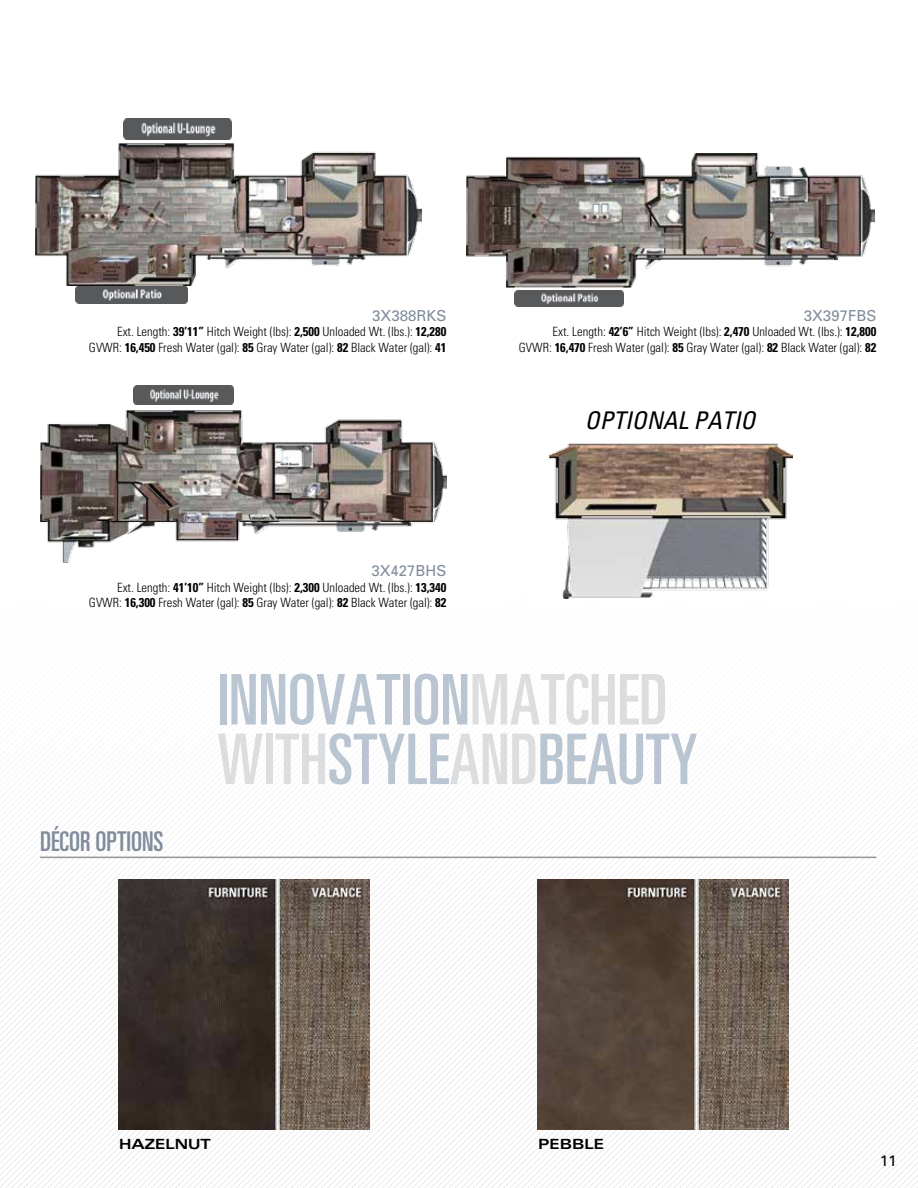
<style>
.page{position:relative;width:918px;height:1188px;background:#fff}
.page>*{position:absolute;margin:0;border:0;box-sizing:border-box;transform-origin:0 0}
.t1{font:ultra-condensed 69.3px/59.6px "Nova Ultra S Si";color:#bac5d2}
.t2{font:ultra-condensed 27px "Nova Ultra S Si";color:#818d9b}
.t3{font:italic condensed 24.15px "Nova Condensed S Si";color:#000}
.t4{font:500 15px "Nova Medium S Si";color:#818d9b}
.t5{font:500 15px "Nova Medium S Si";color:#000}
.t6{font:13.95px "Nova Expanded S Si Bold Expanded";color:#000}
.t7{font:300 condensed 12.6px/15.1px "Nova Light Condensed S Si";color:#000;text-align:right}
.s1{font-family:"Nova Condensed S Si";font-weight:700}
.s2{color:#dcddde}
</style>
<div class="page">
<svg style="left:786px;top:821px;width:6px;height:367px"></svg>
<svg style="left:792px;top:815px;width:6px;height:373px"></svg>
<svg style="left:798px;top:808px;width:7px;height:380px"></svg>
<svg style="left:805px;top:806px;width:6px;height:382px"></svg>
<svg style="left:811px;top:802px;width:6px;height:386px"></svg>
<svg style="left:817px;top:796px;width:6px;height:392px"></svg>
<svg style="left:823px;top:794px;width:6px;height:394px"></svg>
<svg style="left:829px;top:790px;width:6px;height:398px"></svg>
<svg style="left:835px;top:786px;width:6px;height:402px"></svg>
<svg style="left:841px;top:784px;width:6px;height:404px"></svg>
<svg style="left:847px;top:780px;width:6px;height:408px"></svg>
<svg style="left:853px;top:780px;width:65px;height:408px"></svg>
<svg style="left:0;top:780px;width:67px;height:408px"></svg>
<img style="left:124px;top:118px;width:107px;height:21px">
<img style="left:134px;top:385px;width:99px;height:19px">
<img style="left:76px;top:286px;width:111px;height:17px">
<img style="left:514px;top:291px;width:110px;height:15px">
<img style="left:119px;top:880px;width:250px;height:250px">
<img style="left:538px;top:880px;width:250px;height:250px">
<hr style="left:40px;top:857px;width:836px;height:1px;background:#939598">
<img style="left:36px;top:144px;width:386px;height:142px">
<img style="left:466px;top:154px;width:408px;height:134px">
<img style="left:40px;top:410px;width:406px;height:153px">
<img style="left:548px;top:444px;width:244px;height:154px">
<p class="t4" style="left:372px;top:306px;width:76px">3X388RKS</p>
<p class="t7" style="left:89px;top:324px;width:359px">Ext. Length: <span class="s1">39’11”</span> Hitch Weight (lbs): <span class="s1">2,500</span> Unloaded Wt. (lbs.): <span class="s1">12,280<br></span>GVWR: <span class="s1">16,450</span> Fresh Water (gal): <span class="s1">85</span> Gray Water (gal): <span class="s1">82</span> Black Water (gal): <span class="s1">41</span></p>
<p class="t4" style="left:371px;top:562px;width:77px">3X427BHS</p>
<p class="t7" style="left:89px;top:579px;width:359px">Ext. Length: <span class="s1">41’10”</span> Hitch Weight (lbs): <span class="s1">2,300</span> Unloaded Wt. (lbs.): <span class="s1">13,340<br></span>GVWR: <span class="s1">16,300</span> Fresh Water (gal): <span class="s1">85</span> Gray Water (gal): <span class="s1">82</span> Black Water (gal): <span class="s1">82</span></p>
<p class="t4" style="left:804px;top:306px;width:74px">3X397FBS</p>
<p class="t7" style="left:519px;top:324px;width:359px">Ext. Length: <span class="s1">42’6”</span> Hitch Weight (lbs): <span class="s1">2,470</span> Unloaded Wt. (lbs.): <span class="s1">12,800<br></span>GVWR: <span class="s1">16,470</span> Fresh Water (gal): <span class="s1">85</span> Gray Water (gal): <span class="s1">82</span> Black Water (gal): <span class="s1">82</span></p>
<h3 class="t3" style="left:585px;top:405px;width:172px">OPTIONAL PATIO</h3>
<h2 class="t2" style="left:40px;top:825px;width:125px">DÉCOR OPTIONS</h2>
<h1 class="t1" style="left:217px;top:669px;width:482px">INNOVATION<span class="s2">MATCHED<br>WITH</span>STYLE<span class="s2">AND</span>BEAUTY</h1>
<p class="t6" style="left:119px;top:1136px;width:93px">HAZELNUT</p>
<p class="t6" style="left:538px;top:1136px;width:68px">PEBBLE</p>
<p class="t5" style="left:880px;top:1152px;width:18px">11</p>
</div>
